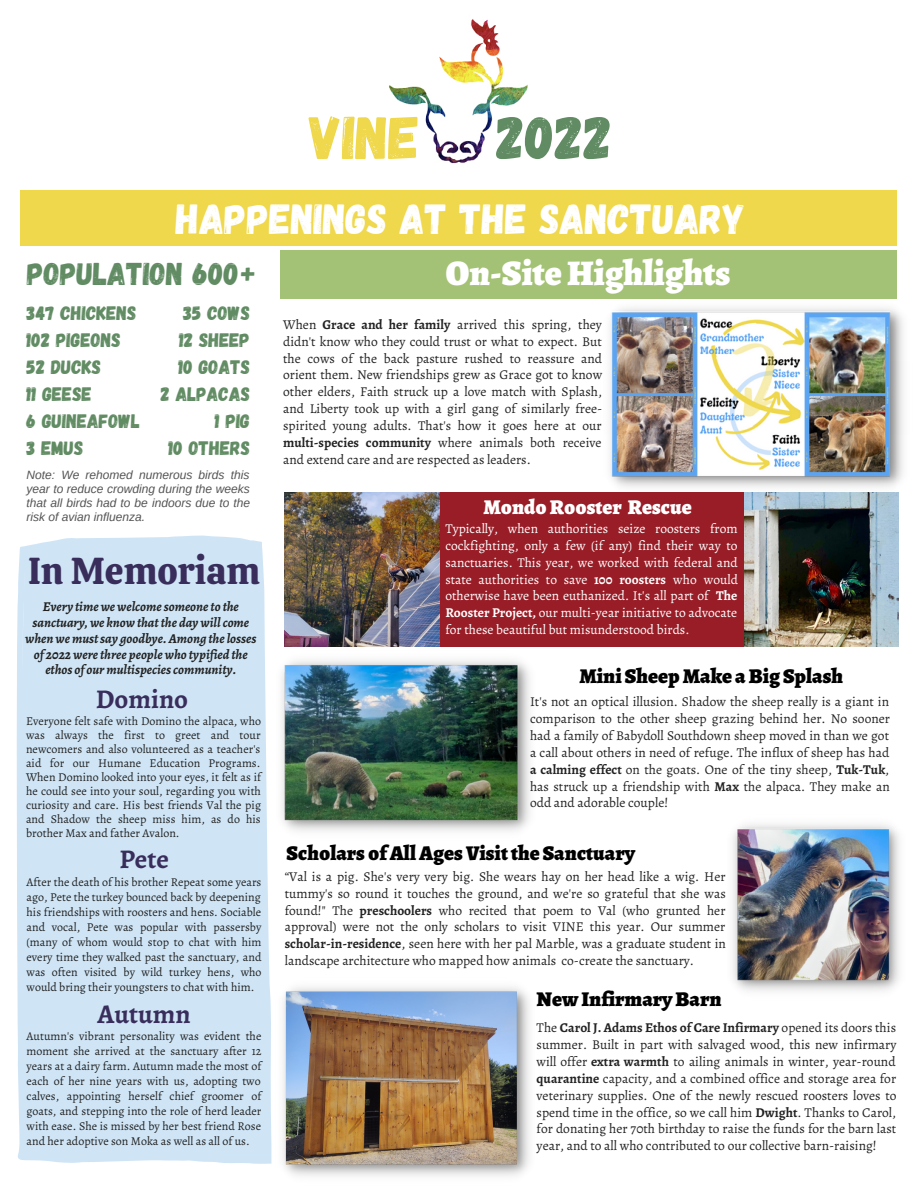
<style>
.page{position:relative;width:918px;height:1188px;background:#fff}
.page>*{position:absolute;margin:0;border:0;box-sizing:border-box;transform-origin:0 0}
.t1{font:60.45px "Gagalin";color:#efd84c}
.t2{font:60.45px "Gagalin";color:#618c63}
.t3{font:42px "Gagalin";color:#fff}
.t4{font:37.35px "Calistoga";color:#392d5b}
.t5{font:900 36px "Alegreya";color:#fff}
.t6{font:31.5px "Gagalin";color:#618c63}
.t7{font:700 27px "Alegreya";color:#392d5b}
.t8{font:900 21px "Alegreya";color:#000}
.t9{font:900 21px "Alegreya";color:#fff}
.t10{font:19.5px/27px "Gagalin";color:#618c63}
.t11{font:13.5px/16.8px "Alegreya";color:#222;text-align:justify}
.t12{font:13.5px/16.8px "Alegreya";color:#fff;text-align:justify}
.t13{font:italic 700 13.5px/15.8px "Alegreya";color:#222;text-align:center}
.t14{font:12px/15px "Alegreya";color:#222;text-align:justify}
.t15{font:italic 12px/14px "Arimo";color:#545454;text-align:justify}
.s1{font-weight:700}
</style>
<div class="page">
<div style="left:20px;top:191px;width:877px;height:55px;background:#efd84c"></div>
<div style="left:280px;top:251px;width:616px;height:48px;background:#a4c275"></div>
<div style="left:17px;top:536px;width:254px;height:628px;background:#cfe5f6"></div>
<img style="left:389px;top:19px;width:139px;height:145px">
<img style="left:283px;top:987px;width:247px;height:189px">
<img style="left:601px;top:308px;width:303px;height:189px">
<div style="left:287px;top:493px;width:609px;height:154px;background:#981d27"></div>
<img style="left:744px;top:493px;width:154px;height:154px">
<img style="left:285px;top:493px;width:154px;height:154px">
<img style="left:281px;top:660px;width:249px;height:171px">
<img style="left:733px;top:824px;width:167px;height:167px">
<h1 class="t1" style="left:309px;top:98px;width:112px">VINE</h1>
<h1 class="t2" style="left:497px;top:98px;width:118px">2022</h1>
<h2 class="t3" style="left:176px;top:191px;width:571px">HAPPENINGS AT THE SANCTUARY</h2>
<h3 class="t6" style="left:27px;top:254px;width:230px">POPULATION 600+</h3>
<h3 class="t10" style="left:27px;top:298px;width:115px">347 CHICKENS<br>102 PIGEONS<br>52 DUCKS<br>11 GEESE<br>6 GUINEAFOWL<br>3 EMUS</h3>
<h3 class="t10" style="left:161px;top:298px;width:91px;text-align:right">35 COWS<br>12 SHEEP<br>10 GOATS<br>2 ALPACAS<br>1 PIG<br>10 OTHERS</h3>
<p class="t15" style="left:27px;top:468px;width:225px">Note: We rehomed numerous birds this year to reduce crowding during the weeks that all birds had to be indoors due to the risk of avian influenza.</p>
<h3 class="t4" style="left:28px;top:547px;width:234px">In Memoriam</h3>
<p class="t13" style="left:25px;top:599px;width:233px">Every timewewelcomesomeoneto the sanctuary,we knowthatthe daywillcome whenwemustsay goodbye.Among thelosses of 2022werethree peoplewho typified the ethos of ourmultispeciescommunity.</p>
<h3 class="t7" style="left:96px;top:680px;width:94px">Domino</h3>
<p class="t14" style="left:26px;top:714px;width:237px;line-height:14px">Everyone felt safe with Domino the alpaca, who was always the first to greet and tour newcomers and also volunteered as a teacher's aid for our Humane Education Programs.<br>When Domino looked into your eyes, it felt as if he could see into your soul, regarding you with curiosity and care. His best friends Val the pig and Shadow the sheep miss him, as do his brother Max and father Avalon.</p>
<h3 class="t7" style="left:119px;top:841px;width:51px">Pete</h3>
<p class="t14" style="left:27px;top:875px;width:237px">After the death of his brother Repeat some years ago, Pete the turkey bounced back by deepening his friendships with roosters and hens. Sociable and vocal, Pete was popular with passersby (many of whom would stop to chat with him every time they walked past the sanctuary, and was often visited by wild turkey hens, who would bring their youngsters to chat with him.</p>
<h3 class="t7" style="left:98px;top:996px;width:95px">Autumn</h3>
<p class="t14" style="left:27px;top:1029px;width:237px">Autumn's vibrant personality was evident the moment she arrived at the sanctuary after 12 years at a dairy farm. Autumn made the most of each of her nine years with us, adopting two calves, appointing herself chief groomer of goats, and stepping into the role of herd leader with ease. She is missed by her best friend Rose and her adoptive son Moka as well as all of us.</p>
<h3 class="t5" style="left:446px;top:248px;width:286px">On-SiteHighlights</h3>
<p class="t11" style="left:283px;top:316px;width:321px">When <span class="s1">Grace and her family</span> arrived this spring, they didn't know who they could trust or what to expect. But the cows of the back pasture rushed to reassure and orient them. New friendships grew as Grace got to know other elders, Faith struck up a love match with Splash, and Liberty took up with a girl gang of similarly free&shy;spirited young adults. That's how it goes here at our <span class="s1">multi-species community</span> where animals both receive and extend care and are respected as leaders.</p>
<h3 class="t9" style="left:483px;top:493px;width:210px">MondoRooster Rescue</h3>
<p class="t12" style="left:445px;top:520px;width:294px">Typically, when authorities seize roosters from cockfighting, only a few (if any) find their way to sanctuaries. This year, we worked with federal and state authorities to save <span class="s1">100 roosters</span> who would otherwise have been euthanized. It's all part of <span class="s1">The Rooster Project,</span> our multi-year initiative to advocate for these beautiful but misunderstood birds.</p>
<h3 class="t8" style="left:579px;top:662px;width:265px">Mini Sheep Make aBig Splash</h3>
<p class="t11" style="left:530px;top:693px;width:361px">It's not an optical illusion. Shadow the sheep really is a giant in comparison to the other sheep grazing behind her. No sooner had a family of Babydoll Southdown sheep moved in than we got a call about others in need of refuge. The influx of sheep has had <span class="s1">a calming effect</span> on the goats. One of the tiny sheep, <span class="s1">Tuk-Tuk</span>, has struck up a friendship with <span class="s1">Max</span> the alpaca. They make an odd and adorable couple!</p>
<h3 class="t8" style="left:287px;top:839px;width:350px">Scholars ofAllAgesVisitthe Sanctuary</h3>
<p class="t11" style="left:285px;top:868px;width:443px">“Val is a pig. She's very very big. She wears hay on her head like a wig. Her tummy's so round it touches the ground, and we're so grateful that she was found!" The <span class="s1">preschoolers</span> who recited that poem to Val (who grunted her approval) were not the only scholars to visit VINE this year. Our summer <span class="s1">scholar-in-residence</span>, seen here with her pal Marble, was a graduate student in landscape architecture who mapped how animals co-create the sanctuary.</p>
<h3 class="t8" style="left:537px;top:984px;width:186px">NewInfirmaryBarn</h3>
<p class="t11" style="left:537px;top:1019px;width:362px">The <span class="s1">Carol J. Adams Ethos of Care Infirmary</span> opened its doors this summer. Built in part with salvaged wood, this new infirmary will offer <span class="s1">extra warmth</span> to ailing animals in winter, year-round <span class="s1">quarantine</span> capacity, and a combined office and storage area for veterinary supplies. One of the newly rescued roosters loves to spend time in the office, so we call him <span class="s1">Dwight</span>. Thanks to Carol, for donating her 70th birthday to raise the funds for the barn last year, and to all who contributed to our collective barn-raising!</p>
</div>
